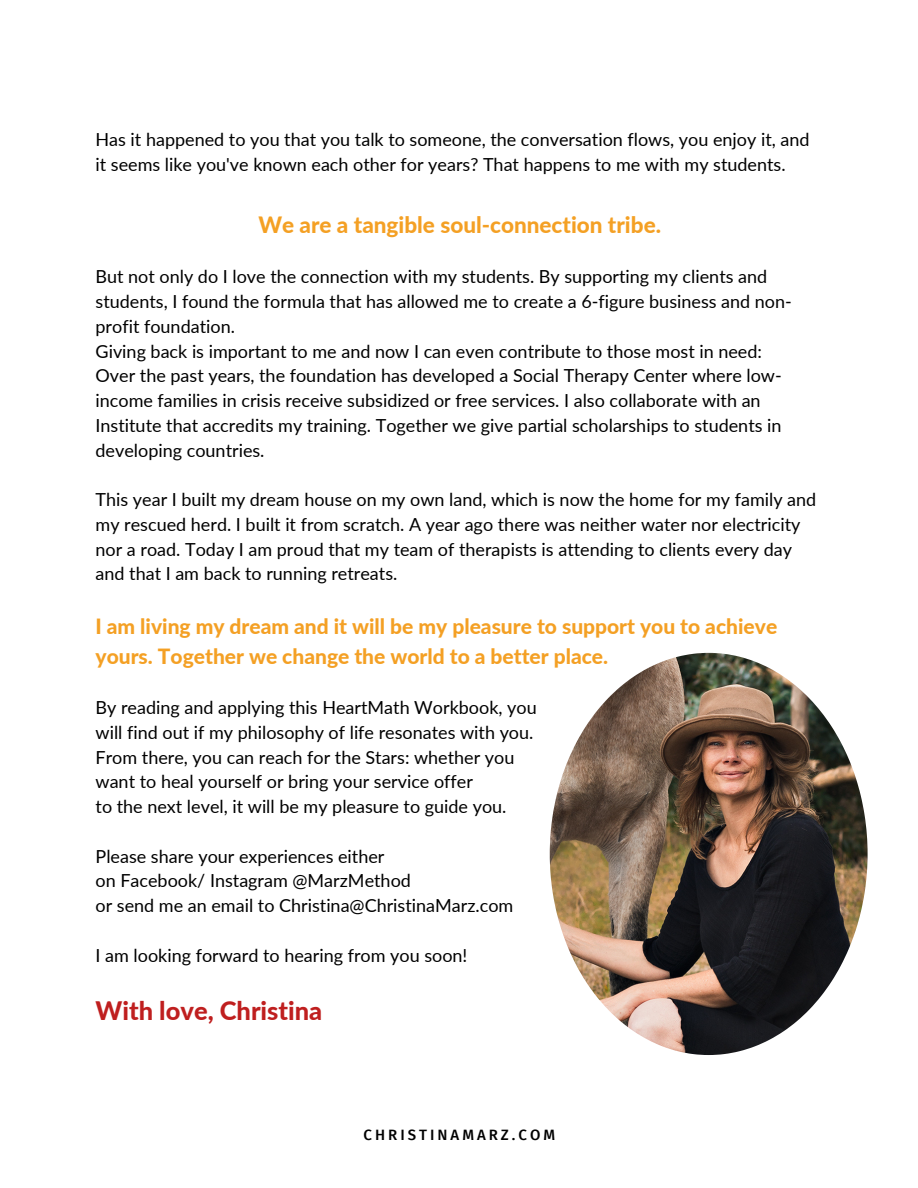
<style>
.page{position:relative;width:918px;height:1188px;background:#fff}
.page>*{position:absolute;margin:0;border:0;box-sizing:border-box;transform-origin:0 0}
.t1{font:800 25.5px "Lato";color:#bf1f1f}
.t2{font:800 22.5px "Lato";color:#f4a024}
.t3{font:800 21px/29.2px "Lato";color:#f4a024}
.t4{font:18px/24.8px "Lato";color:#000}
.t5{font:500 15px "Fira Sans";letter-spacing:.2em;color:#000}
</style>
<div class="page">
<img style="left:550px;top:653px;width:317px;height:402px">
<p class="t4" style="left:96px;top:127px;width:716px">Has it happened to you that you talk to someone, the conversation flows, you enjoy it, and it seems like you've known each other for years? That happens to me with my students.</p>
<p class="t2" style="left:258px;top:211px;width:404px">We are a tangible soul-connection tribe.</p>
<p class="t4" style="left:96px;top:264px;width:698px">But not only do I love the connection with my students. By supporting my clients and students, I found the formula that has allowed me to create a 6-figure business and non&shy;profit foundation.<br>Giving back is important to me and now I can even contribute to those most in need:<br>Over the past years, the foundation has developed a Social Therapy Center where low&shy;income families in crisis receive subsidized or free services. I also collaborate with an Institute that accredits my training. Together we give partial scholarships to students in developing countries.</p>
<p class="t4" style="left:96px;top:487px;width:722px">This year I built my dream house on my own land, which is now the home for my family and my rescued herd. I built it from scratch. A year ago there was neither water nor electricity nor a road. Today I am proud that my team of therapists is attending to clients every day and that I am back to running retreats.</p>
<p class="t3" style="left:96px;top:612px;width:683px">I am living my dream and it will be my pleasure to support you to achieve yours. Together we change the world to a better place.</p>
<p class="t4" style="left:96px;top:695px;width:443px">By reading and applying this HeartMath Workbook, you will find out if my philosophy of life resonates with you.<br>From there, you can reach for the Stars: whether you want to heal yourself or bring your service offer<br>to the next level, it will be my pleasure to guide you.</p>
<p class="t4" style="left:96px;top:843px;width:419px">Please share your experiences either<br>on Facebook/ Instagram @MarzMethod<br>or send me an email to Christina@ChristinaMarz.com</p>
<p class="t4" style="left:96px;top:942px;width:373px">I am looking forward to hearing from you soon!</p>
<h1 class="t1" style="left:96px;top:995px;width:228px">With love, Christina</h1>
<p class="t5" style="left:364px;top:1126px;width:193px">CHRISTINAMARZ.COM</p>
</div>
